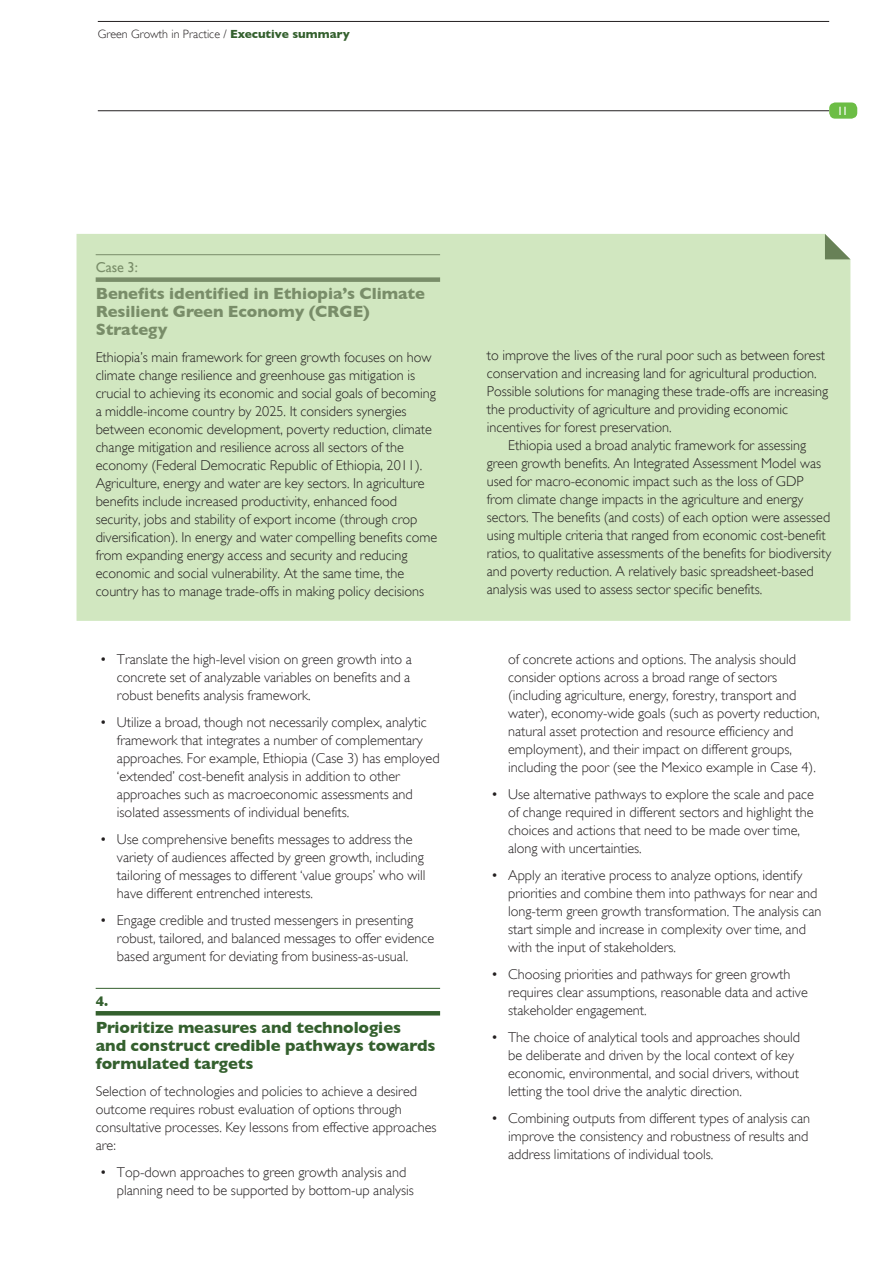
<style>
.page{position:relative;width:893px;height:1263px;background:#fff}
.page>*{position:absolute;margin:0;border:0;box-sizing:border-box;transform-origin:0 0}
.Heading_style_1{font:700 16.5px/18px "Gill Sans";color:#34602e}
.Box_title{font:700 16.5px/18px "Gill Sans";color:#798d69}
.Bullets{font:300 14.25px/18px "Gill Sans";color:#231f20}
.Body_copy___NO_inden{font:300 14.25px/18px "Gill Sans";color:#231f20}
.Body_copy___para_ind{font:300 14.25px/18px "Gill Sans";color:#231f20}
.Box_number{font:14.25px "Gill Sans";color:#798d69}
.Number_style_1{font:700 14.25px "Gill Sans";color:#34602e}
.t1{font:300 12px "Gill Sans";color:#231f20}
.t2{font:12px "Gill Sans";color:#fff}
.s1{font-weight:700;color:#34602e}
</style>
<div class="page">
<hr style="left:98px;top:21px;width:731px;height:1px;background:#231f20">
<hr style="left:98px;top:110px;width:731px;height:1px;background:#231f20">
<div style="left:829px;top:102px;width:28px;height:17px;background:#6cbd45;border-radius:6px"></div>
<hr style="left:96px;top:988px;width:344px;height:1px;background:#34602e">
<hr style="left:96px;top:1011px;width:344px;height:4px;background:#34602e">
<div style="left:77px;top:234px;width:773px;height:387px;background:#d1e7c0"></div>
<svg style="left:825px;top:234px;width:25px;height:25px"></svg>
<hr style="left:96px;top:254px;width:344px;height:1px;background:#798d69">
<div style="left:96px;top:277px;width:344px;height:5px;background:#798d69"></div>
<p class="t1" style="left:98px;top:25px;width:253px">Green Growth in Practice / <span class="s1">Executive summary</span></p>
<p class="t2" style="left:837px;top:104px;width:12px">11</p>
<p class="Box_number" style="left:96px;top:259px;width:44px">Case 3:</p>
<p class="Box_title" style="left:96px;top:284px;width:331px">Benefits identified in Ethiopia’s Climate<br>Resilient Green Economy (CRGE)<br>Strategy</p>
<p class="Body_copy___NO_inden" style="left:96px;top:348px;width:343px">Ethiopia’s main framework for green growth focuses on how climate change resilience and greenhouse gas mitigation is crucial to achieving its economic and social goals of becoming a middle-income country by 2025. It considers synergies between economic development, poverty reduction, climate change mitigation and resilience across all sectors of the economy (Federal Democratic Republic of Ethiopia, 2011).<br>Agriculture, energy and water are key sectors. In agriculture benefits include increased productivity, enhanced food security, jobs and stability of export income (through crop diversification). In energy and water compelling benefits come from expanding energy access and security and reducing economic and social vulnerability. At the same time, the country has to manage trade-offs in making policy decisions</p>
<p class="Body_copy___NO_inden" style="left:487px;top:345px;width:343px">to improve the lives of the rural poor such as between forest conservation and increasing land for agricultural production.<br>Possible solutions for managing these trade-offs are increasing the productivity of agriculture and providing economic incentives for forest preservation.</p>
<p class="Body_copy___para_ind" style="left:487px;top:435px;width:346px;text-indent:21px">Ethiopia used a broad analytic framework for assessing green growth benefits. An Integrated Assessment Model was used for macro-economic impact such as the loss of GDP from climate change impacts in the agriculture and energy sectors. The benefits (and costs) of each option were assessed using multiple criteria that ranged from economic cost-benefit ratios, to qualitative assessments of the benefits for biodiversity and poverty reduction. A relatively basic spreadsheet-based analysis was used to assess sector specific benefits.</p>
<p class="Bullets" style="left:117px;top:649px;width:296px;text-align:justify;text-indent:-17px">• Translate the high-level vision on green growth into a concrete set of analyzable variables on benefits and a robust benefits analysis framework.</p>
<p class="Bullets" style="left:117px;top:712px;width:324px;text-indent:-17px">• Utilize a broad, though not necessarily complex, analytic framework that integrates a number of complementary approaches. For example, Ethiopia (Case 3) has employed ‘extended’ cost-benefit analysis in addition to other approaches such as macroeconomic assessments and isolated assessments of individual benefits.</p>
<p class="Bullets" style="left:117px;top:829px;width:310px;text-indent:-17px">• Use comprehensive benefits messages to address the variety of audiences affected by green growth, including tailoring of messages to different ‘value groups’ who will have different entrenched interests.</p>
<p class="Bullets" style="left:117px;top:910px;width:319px;text-indent:-17px">• Engage credible and trusted messengers in presenting robust, tailored, and balanced messages to offer evidence based argument for deviating from business-as-usual.</p>
<p class="Number_style_1" style="left:96px;top:992px;width:14px">4.</p>
<p class="Heading_style_1" style="left:96px;top:1018px;width:341px">Prioritize measures and technologies and construct credible pathways towards formulated targets</p>
<p class="Body_copy___NO_inden" style="left:96px;top:1081px;width:342px">Selection of technologies and policies to achieve a desired outcome requires robust evaluation of options through consultative processes. Key lessons from effective approaches are:</p>
<p class="Bullets" style="left:117px;top:1162px;width:298px;text-indent:-17px">• Top-down approaches to green growth analysis and planning need to be supported by bottom-up analysis</p>
<p class="Bullets" style="left:508px;top:649px;width:313px">of concrete actions and options. The analysis should consider options across a broad range of sectors (including agriculture, energy, forestry, transport and water), economy-wide goals (such as poverty reduction, natural asset protection and resource efficiency and employment), and their impact on different groups, including the poor (see the Mexico example in Case 4).</p>
<p class="Bullets" style="left:508px;top:784px;width:307px;text-indent:-17px">• Use alternative pathways to explore the scale and pace of change required in different sectors and highlight the choices and actions that need to be made over time, along with uncertainties.</p>
<p class="Bullets" style="left:508px;top:865px;width:315px;text-indent:-17px">• Apply an iterative process to analyze options, identify priorities and combine them into pathways for near and long-term green growth transformation. The analysis can start simple and increase in complexity over time, and with the input of stakeholders.</p>
<p class="Bullets" style="left:508px;top:964px;width:301px;text-indent:-17px">• Choosing priorities and pathways for green growth requires clear assumptions, reasonable data and active stakeholder engagement.</p>
<p class="Bullets" style="left:508px;top:1027px;width:294px;text-indent:-17px">• The choice of analytical tools and approaches should be deliberate and driven by the local context of key economic, environmental, and social drivers, without letting the tool drive the analytic direction.</p>
<p class="Bullets" style="left:508px;top:1108px;width:303px;text-indent:-17px">• Combining outputs from different types of analysis can improve the consistency and robustness of results and address limitations of individual tools.</p>
</div>
